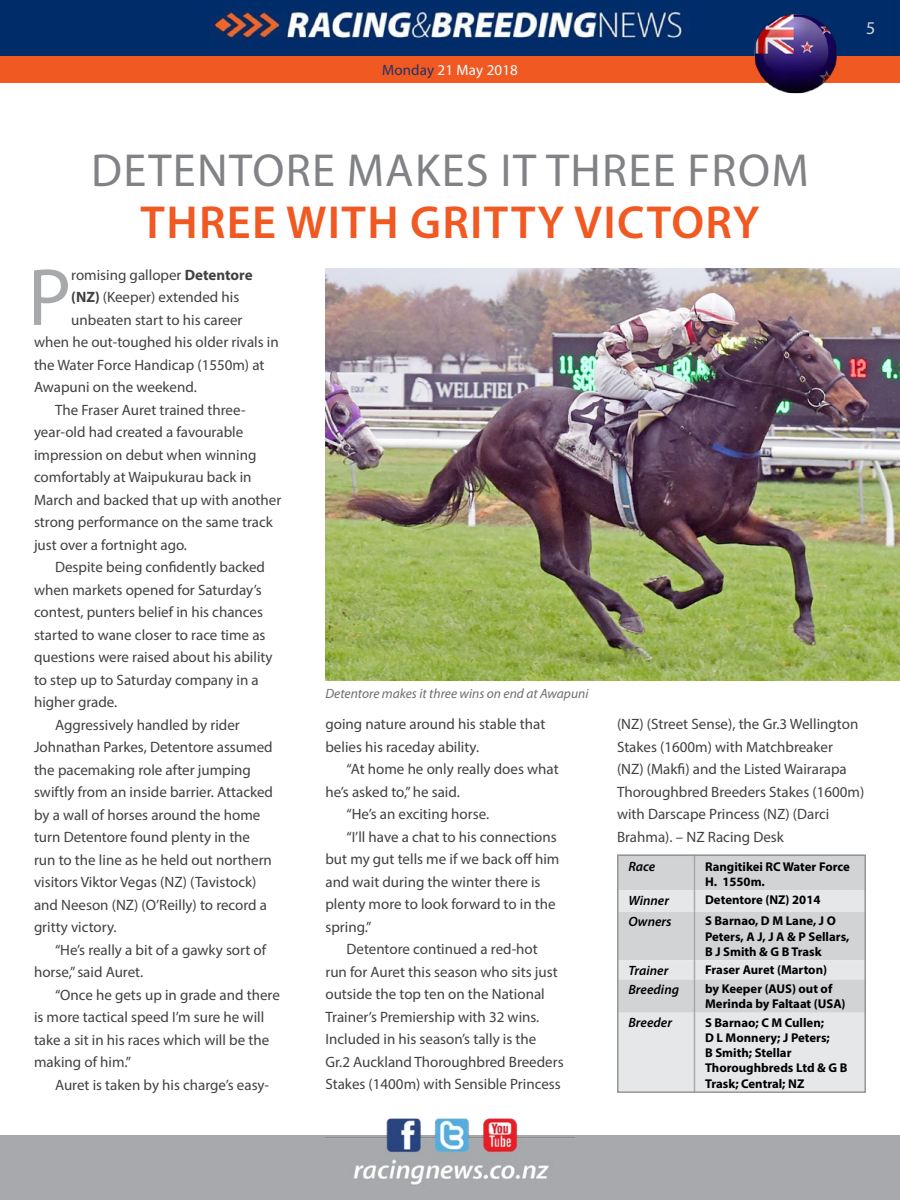
<style>
.page{position:relative;width:900px;height:1200px;background:#fff}
.page>*{position:absolute;margin:0;border:0;box-sizing:border-box;transform-origin:0 0}
.t1{font:81.75px "Myriad Pro";color:#a7a9ac}
.t2{font:46.5px "Myriad Pro";letter-spacing:.03em;color:#808285}
.t3{font:600 46.5px "Myriad Pro";letter-spacing:.03em;color:#f15922}
.t4{font:18px "Myriad Pro";color:#d1d4d4}
.t5{font:15px/22.5px "Myriad Pro";color:#414042}
.t6{font:15px "Myriad Pro";letter-spacing:.01em;color:#fff}
.t7{font:italic 13.5px "Myriad Pro";color:#6d6e71}
.t8{font:italic 600 13.5px "Myriad Pro";color:#000}
.t9{font:700 12.75px/15.3px "Myriad Pro";color:#000}
.s1{color:#203267}
.s2{font-weight:700}
</style>
<div class="page">
<div style="left:0;top:1136px;width:900px;height:64px;background:#a7a9ac"></div>
<img style="left:325px;top:1118px;width:250px;height:67px">
<div style="left:0;top:56px;width:900px;height:27px;background:#f15922"></div>
<img style="left:0;top:0;width:900px;height:56px">
<img style="left:325px;top:269px;width:575px;height:411px">
<img style="left:752px;top:12px;width:88px;height:82px">
<div style="left:620px;top:1013px;width:243px;height:77px;background:#e6e7e8"></div>
<svg style="left:620px;top:858px;width:243px;height:155px;background:#d6d8d9"></svg>
<hr style="left:694px;top:979px;width:1px;height:34px;background:#a7a9ac">
<hr style="left:694px;top:1013px;width:1px;height:79px;background:#a7a9ac">
<div style="left:617px;top:855px;width:249px;height:238px;border:2px solid #939598"></div>
<p class="t6" style="left:382px;top:61px;width:137px"><span class="s1">Monday</span> 21 May 2018</p>
<h2 class="t2" style="left:91px;top:142px;width:135px">Detento</h2>
<h2 class="t2" style="left:286px;top:142px;width:93px">re mak</h2>
<h2 class="t2" style="left:442px;top:142px;width:331px">es it th ree from</h2>
<h2 class="t3" style="left:141px;top:192px;width:326px">THREE WITH GRITT</h2>
<h2 class="t3" style="left:538px;top:192px;width:223px">Y VICTORY</h2>
<p class="t4" style="left:866px;top:17px;width:11px">5</p>
<h1 class="t1" style="left:28px;top:247px;width:45px">P</h1>
<p class="t5" style="left:71px;top:263px;width:183px">romising galloper <span class="s2">Detentore</span></p>
<p class="t5" style="left:71px;top:286px;width:169px"><span class="s2">(NZ)</span> (Keeper) extended his</p>
<p class="t5" style="left:71px;top:308px;width:173px">unbeaten start to his career</p>
<p class="t5" style="left:34px;top:331px;width:246px">when he out-toughed his older rivals in</p>
<p class="t5" style="left:34px;top:353px;width:232px">the Water Force Handicap (1550m) at</p>
<p class="t5" style="left:34px;top:376px;width:164px">Awapuni on the weekend.</p>
<p class="t5" style="left:55px;top:398px;width:192px">The Fraser Auret trained three-</p>
<p class="t5" style="left:34px;top:421px;width:211px">year-old had created a favourable</p>
<p class="t5" style="left:34px;top:443px;width:224px">impression on debut when winning</p>
<p class="t5" style="left:34px;top:466px;width:219px">comfortably at Waipukurau back in</p>
<p class="t5" style="left:34px;top:488px;width:249px">March and backed that up with another</p>
<p class="t5" style="left:34px;top:511px;width:240px">strong performance on the same track</p>
<p class="t5" style="left:34px;top:533px;width:155px">just over a fortnight ago.</p>
<p class="t5" style="left:55px;top:556px;width:212px">Despite being confidently backed</p>
<p class="t5" style="left:34px;top:578px;width:229px">when markets opened for Saturday’s</p>
<p class="t5" style="left:34px;top:601px;width:230px">contest, punters belief in his chances</p>
<p class="t5" style="left:34px;top:623px;width:233px">started to wane closer to race time as</p>
<p class="t5" style="left:34px;top:646px;width:240px">questions were raised about his ability</p>
<p class="t5" style="left:34px;top:668px;width:226px">to step up to Saturday company in a</p>
<p class="t5" style="left:34px;top:691px;width:85px">higher grade.</p>
<p class="t5" style="left:55px;top:713px;width:186px">Aggressively handled by rider</p>
<p class="t5" style="left:34px;top:736px;width:240px">Johnathan Parkes, Detentore assumed</p>
<p class="t5" style="left:34px;top:758px;width:218px">the pacemaking role after jumping</p>
<p class="t5" style="left:34px;top:781px;width:241px">swiftly from an inside barrier. Attacked</p>
<p class="t5" style="left:34px;top:803px;width:228px">by a wall of horses around the home</p>
<p class="t5" style="left:34px;top:826px;width:218px">turn Detentore found plenty in the</p>
<p class="t5" style="left:34px;top:848px;width:239px">run to the line as he held out northern</p>
<p class="t5" style="left:34px;top:871px;width:224px">visitors Viktor Vegas (NZ) (Tavistock)</p>
<p class="t5" style="left:34px;top:893px;width:235px">and Neeson (NZ) (O’Reilly) to record a</p>
<p class="t5" style="left:34px;top:916px;width:84px">gritty victory.</p>
<p class="t5" style="left:55px;top:938px;width:213px">“He’s really a bit of a gawky sort of</p>
<p class="t5" style="left:34px;top:961px;width:111px">horse,” said Auret.</p>
<p class="t5" style="left:55px;top:983px;width:226px">“Once he gets up in grade and there</p>
<p class="t5" style="left:34px;top:1006px;width:232px">is more tactical speed I’m sure he will</p>
<p class="t5" style="left:34px;top:1028px;width:237px">take a sit in his races which will be the</p>
<p class="t5" style="left:34px;top:1051px;width:99px">making of him.”</p>
<p class="t5" style="left:55px;top:1073px;width:216px">Auret is taken by his charge’s easy-</p>
<p class="t7" style="left:325px;top:685px;width:265px">Detentore makes it three wins on end at Awapuni</p>
<p class="t5" style="left:325px;top:713px;width:221px">going nature around his stable that belies his raceday ability.</p>
<p class="t5" style="left:346px;top:758px;width:214px">“At home he only really does what</p>
<p class="t5" style="left:325px;top:780px;width:136px">he’s asked to,” he said.</p>
<p class="t5" style="left:346px;top:803px;width:144px">“He’s an exciting horse.</p>
<p class="t5" style="left:346px;top:825px;width:212px">“I’ll have a chat to his connections</p>
<p class="t5" style="left:325px;top:848px;width:235px">but my gut tells me if we back off him</p>
<p class="t5" style="left:325px;top:870px;width:217px">and wait during the winter there is</p>
<p class="t5" style="left:325px;top:893px;width:232px">plenty more to look forward to in the</p>
<p class="t5" style="left:325px;top:915px;width:48px">spring.”</p>
<p class="t5" style="left:346px;top:938px;width:193px">Detentore continued a red-hot</p>
<p class="t5" style="left:325px;top:960px;width:234px">run for Auret this season who sits just</p>
<p class="t5" style="left:325px;top:983px;width:221px">outside the top ten on the National</p>
<p class="t5" style="left:325px;top:1005px;width:215px">Trainer’s Premiership with 32 wins.</p>
<p class="t5" style="left:325px;top:1028px;width:212px">Included in his season’s tally is the</p>
<p class="t5" style="left:325px;top:1050px;width:240px">Gr.2 Auckland Thoroughbred Breeders</p>
<p class="t5" style="left:325px;top:1073px;width:237px">Stakes (1400m) with Sensible Princess</p>
<p class="t5" style="left:617px;top:713px;width:249px">(NZ) (Street Sense), the Gr.3 Wellington Stakes (1600m) with Matchbreaker<br>(NZ) (Makfi) and the Listed Wairarapa Thoroughbred Breeders Stakes (1600m) with Darscape Princess (NZ) (Darci Brahma). – NZ Racing Desk</p>
<p class="t8" style="left:629px;top:858px;width:28px">Race</p>
<p class="t9" style="left:705px;top:859px;width:146px">Rangitikei RC Water Force<br>H. 1550m.</p>
<p class="t8" style="left:629px;top:891px;width:42px">Winner</p>
<p class="t9" style="left:705px;top:892px;width:117px">Detentore (NZ) 2014</p>
<p class="t8" style="left:629px;top:913px;width:45px">Owners</p>
<p class="t9" style="left:705px;top:913px;width:146px">S Barnao, D M Lane, J O<br>Peters, A J, J A &amp; P Sellars,<br>B J Smith &amp; G B Trask</p>
<p class="t8" style="left:629px;top:961px;width:41px">Trainer</p>
<p class="t9" style="left:705px;top:962px;width:124px">Fraser Auret (Marton)</p>
<p class="t8" style="left:629px;top:981px;width:52px">Breeding</p>
<p class="t9" style="left:705px;top:981px;width:142px">by Keeper (AUS) out of<br>Merinda by Faltaat (USA)</p>
<p class="t8" style="left:629px;top:1014px;width:45px">Breeder</p>
<p class="t9" style="left:705px;top:1014px;width:144px">S Barnao; C M Cullen;<br>D L Monnery; J Peters;<br>B Smith; Stellar<br>Thoroughbreds Ltd &amp; G B<br>Trask; Central; NZ</p>
</div>
